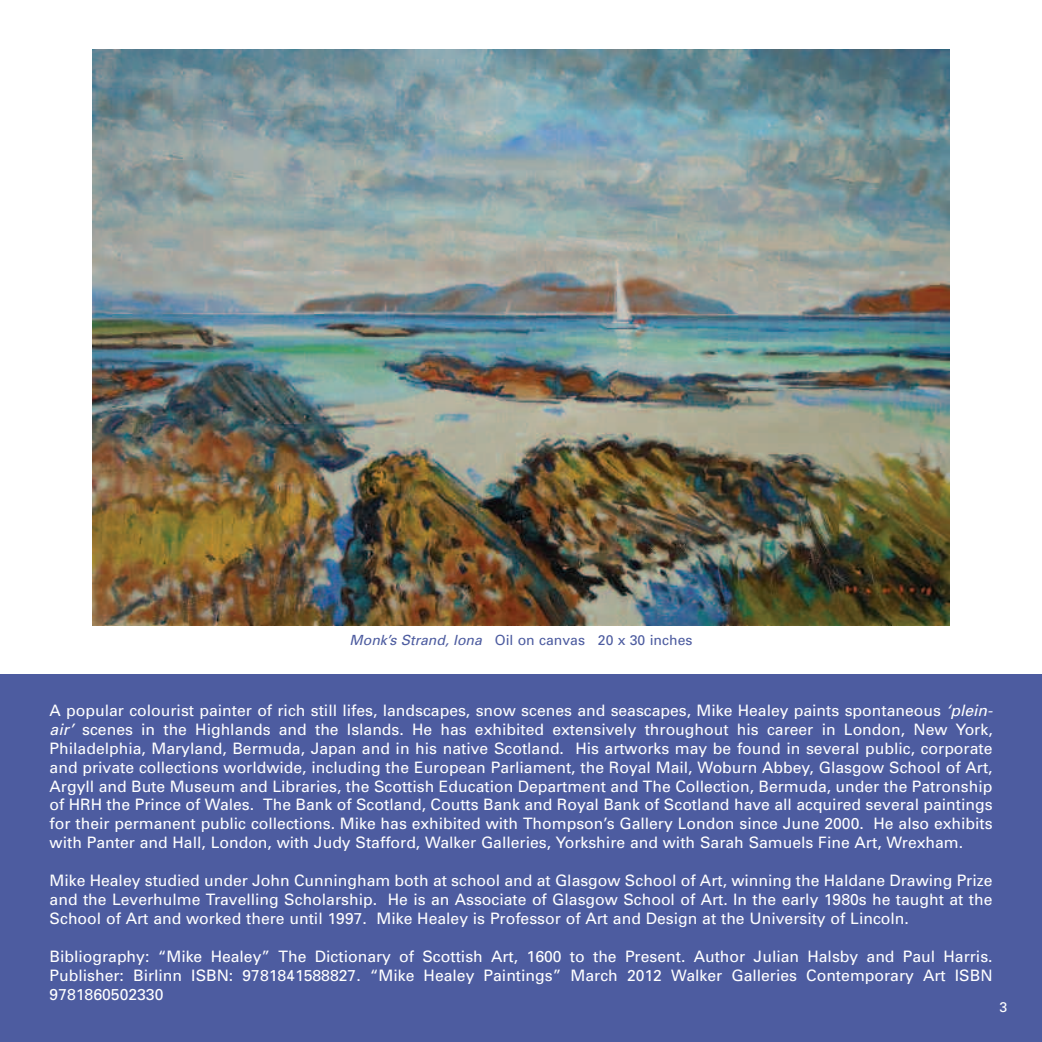
<style>
.page{position:relative;width:1042px;height:1042px;background:#fff}
.page>*{position:absolute;margin:0;border:0;box-sizing:border-box;transform-origin:0 0}
.t1{font:15.75px/18.9px "Univers";color:#fff;text-align:justify}
.t2{font:14px "Univers";color:#4d5ca0}
.t3{font:14px "Univers";color:#fff}
.s1{font-style:italic}
</style>
<div class="page">
<div style="left:0;top:675px;width:1042px;height:367px;background:#4d5ca0"></div>
<img style="left:93px;top:50px;width:856px;height:575px">
<p class="t2" style="left:349px;top:635px;width:344px"><span class="s1">Monk’s Strand, Iona</span> Oil on canvas 20 x 30 inches</p>
<p class="t1" style="left:50px;top:702px;width:944px">A popular colourist painter of rich still lifes, landscapes, snow scenes and seascapes, Mike Healey paints spontaneous <span class="s1">‘plein&shy;air’</span> scenes in the Highlands and the Islands. He has exhibited extensively throughout his career in London, New York, Philadelphia, Maryland, Bermuda, Japan and in his native Scotland. His artworks may be found in several public, corporate and private collections worldwide, including the European Parliament, the Royal Mail, Woburn Abbey, Glasgow School of Art, Argyll and Bute Museum and Libraries, the Scottish Education Department and The Collection, Bermuda, under the Patronship of HRH the Prince of Wales. The Bank of Scotland, Coutts Bank and Royal Bank of Scotland have all acquired several paintings for their permanent public collections. Mike has exhibited with Thompson’s Gallery London since June 2000. He also exhibits with Panter and Hall, London, with Judy Stafford, Walker Galleries, Yorkshire and with Sarah Samuels Fine Art, Wrexham.</p>
<p class="t1" style="left:50px;top:872px;width:944px">Mike Healey studied under John Cunningham both at school and at Glasgow School of Art, winning the Haldane Drawing Prize and the Leverhulme Travelling Scholarship. He is an Associate of Glasgow School of Art. In the early 1980s he taught at the School of Art and worked there until 1997. Mike Healey is Professor of Art and Design at the University of Lincoln.</p>
<p class="t1" style="left:50px;top:948px;width:944px">Bibliography: “Mike Healey” The Dictionary of Scottish Art, 1600 to the Present. Author Julian Halsby and Paul Harris.<br>Publisher: Birlinn ISBN: 9781841588827. “Mike Healey Paintings” March 2012 Walker Galleries Contemporary Art ISBN 9781860502330</p>
<p class="t3" style="left:999px;top:1002px;width:9px">3</p>
</div>
